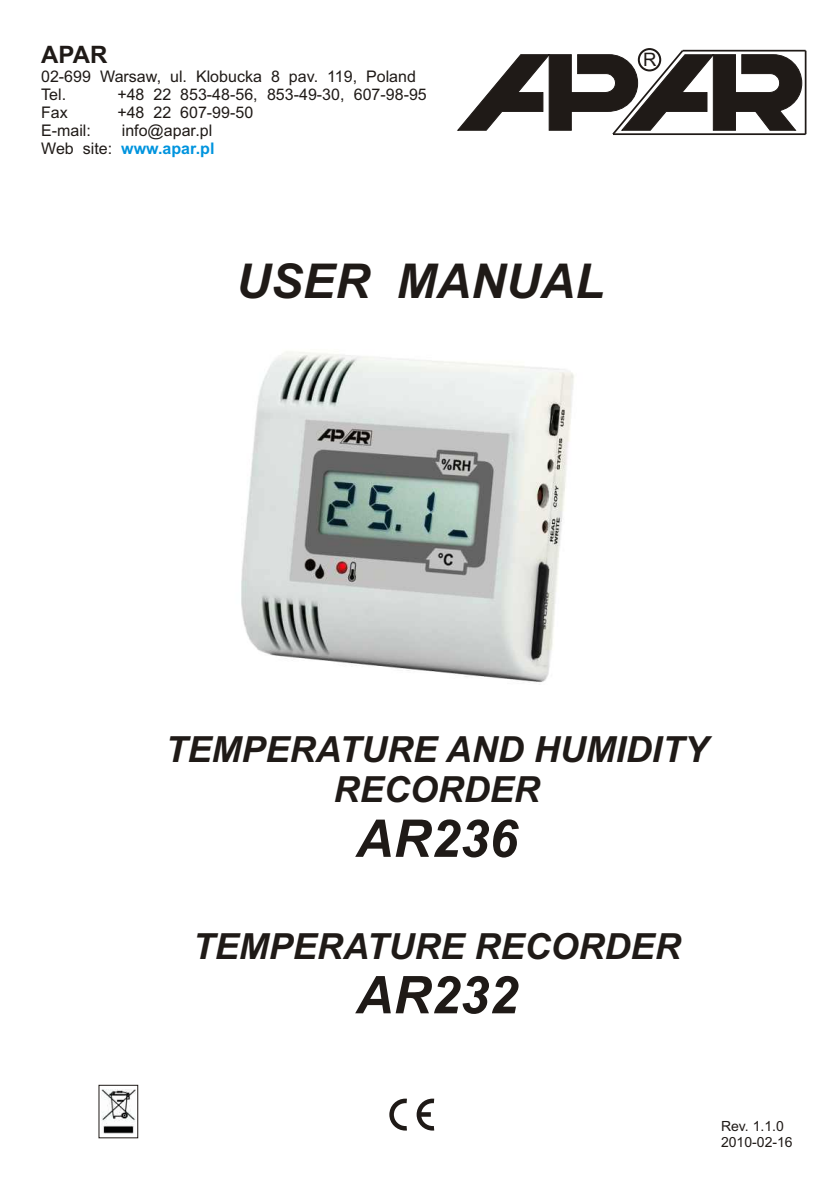
<style>
.page{position:relative;width:840px;height:1191px;background:#fff}
.page>*{position:absolute;margin:0;border:0;box-sizing:border-box;transform-origin:0 0}
.t1{font:italic 700 52px "Arial";color:#1f1a17}
.t2{font:italic 700 48px "Arial";color:#1f1a17}
.t3{font:italic 700 36px/40.2px "Arial";color:#1f1a17;text-align:center}
.t4{font:700 24px "Arial";color:#1f1a17}
.t5{font:18.6px "Arial";color:#1f1a17}
.t6{font:16px/17.8px "Arial";color:#1f1a17}
.t7{font:14px/15.6px "Arial";color:#1f1a17}
.s1{font-weight:700;color:#0094de}
</style>
<div class="page">
<hr style="left:612px;top:133px;width:193px;height:2px;background:#1f1a17">
<svg style="left:457px;top:48px;width:344px;height:87px"></svg>
<hr style="left:682px;top:50px;width:123px;height:2px;background:#1f1a17">
<hr style="left:804px;top:51px;width:2px;height:83px;background:#1f1a17">
<svg style="left:389px;top:1098px;width:46px;height:33px"></svg>
<svg style="left:419px;top:1112px;width:11px;height:4px"></svg>
<img style="left:102px;top:1089px;width:33px;height:44px">
<div style="left:99px;top:1085px;width:39px;height:53px;border:1px solid #1f1a17"></div>
<img style="left:241px;top:351px;width:333px;height:332px">
<h3 class="t4" style="left:41px;top:45px;width:68px">APAR</h3>
<p class="t5" style="left:642px;top:53px;width:15px">R</p>
<p class="t6" style="left:41px;top:69px;width:376px">02-699 Warsaw, ul. Klobucka 8 pav. 119, Poland<br>Tel.</p>
<p class="t6" style="left:117px;top:87px;width:311px">+48 22 853-48-56, 853-49-30, 607-98-95</p>
<p class="t6" style="left:41px;top:105px;width:28px">Fax</p>
<p class="t6" style="left:117px;top:105px;width:137px">+48 22 607-99-50</p>
<p class="t6" style="left:41px;top:123px;width:51px">E-mail:</p>
<p class="t6" style="left:41px;top:123px;width:175px;text-align:right">info@apar.pl<br>Web site: <span class="s1">www.apar.pl</span></p>
<h2 class="t2" style="left:236px;top:263px;width:369px">USER MANUAL</h2>
<h3 class="t3" style="left:165px;top:732px;width:543px">TEMPERATURE AND HUMIDITY<br>RECORDER</h3>
<h1 class="t1" style="left:355px;top:819px;width:163px">AR236</h1>
<h3 class="t3" style="left:193px;top:929px;width:489px">TEMPERATURE RECORDER</h3>
<h1 class="t1" style="left:355px;top:975px;width:163px">AR232</h1>
<p class="t7" style="left:720px;top:1119px;width:73px">Rev. 1.1.0<br>2010-02-16</p>
</div>
